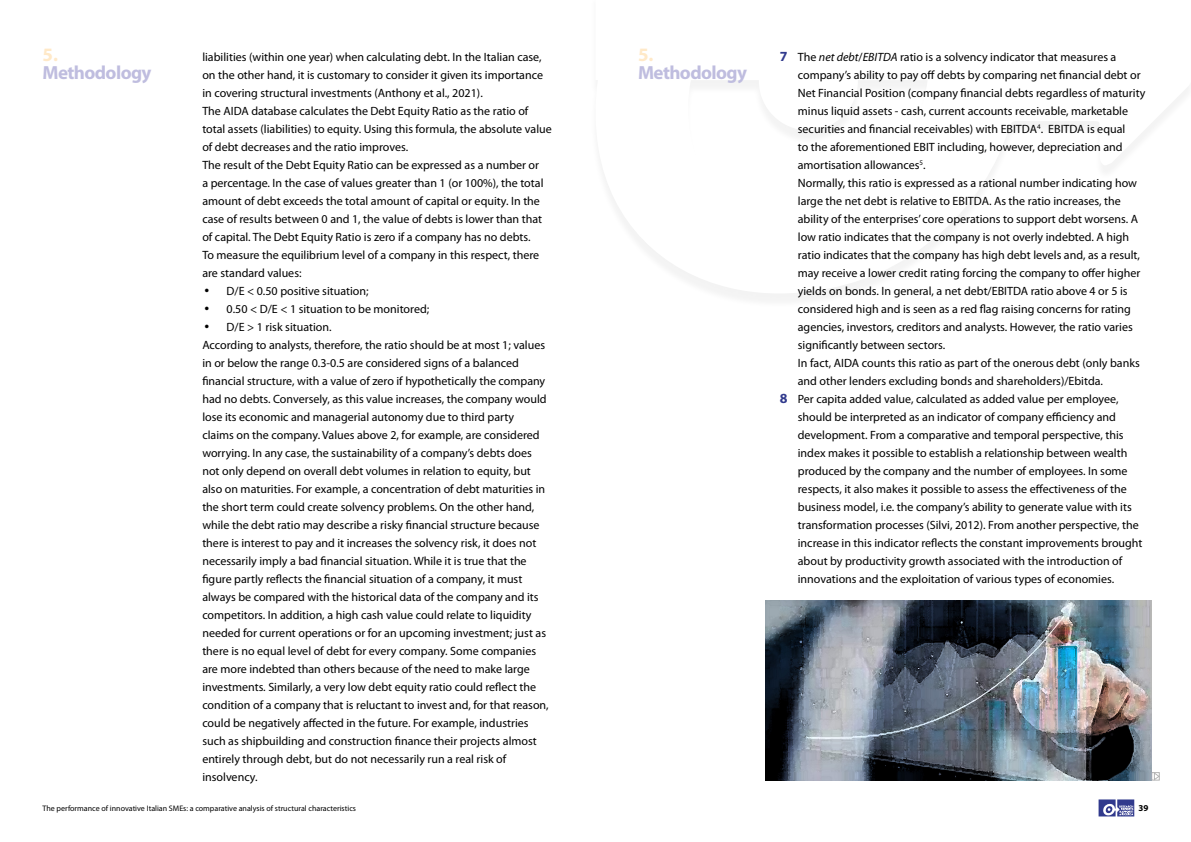
<style>
.page{position:relative;width:1191px;height:842px;background:#fff}
.page>*{position:absolute;margin:0;border:0;box-sizing:border-box;transform-origin:0 0}
.t1{font:700 19px "Myriad Pro";letter-spacing:-.03em;color:#bfbddf}
.t2{font:700 19px "Myriad Pro";color:#ffe9c8}
.t3{font:12px/18px "Myriad Pro";color:#000}
.t4{font:700 9px "Myriad Pro";color:#000}
.t5{font:8px "Myriad Pro";color:#000}
.s1{font-weight:700;font-size:14px;color:#313a8d}
.s2{font-style:italic}
</style>
<div class="page">
<svg style="left:1098px;top:799px;width:36px;height:17px"></svg>
<svg style="left:1153px;top:772px;width:7px;height:9px"></svg>
<svg style="left:606px;top:80px;width:582px;height:215px"></svg>
<img style="left:765px;top:601px;width:386px;height:180px">
<h1 class="t2" style="left:43px;top:43px;width:17px">5.</h1>
<h1 class="t1" style="left:43px;top:61px;width:111px">Methodology</h1>
<p class="t3" style="left:202px;top:48px;width:351px">liabilities (within one year) when calculating debt. In the Italian case, on the other hand, it is customary to consider it given its importance in covering structural investments (Anthony et al., 2021).<br>The AIDA database calculates the Debt Equity Ratio as the ratio of total assets (liabilities) to equity. Using this formula, the absolute value of debt decreases and the ratio improves.<br>The result of the Debt Equity Ratio can be expressed as a number or<br>a percentage. In the case of values greater than 1 (or 100%), the total amount of debt exceeds the total amount of capital or equity. In the case of results between 0 and 1, the value of debts is lower than that of capital. The Debt Equity Ratio is zero if a company has no debts.<br>To measure the equilibrium level of a company in this respect, there are standard values:</p>
<p class="t3" style="left:204px;top:282px;width:166px">• D/E &lt; 0.50 positive situation;</p>
<p class="t3" style="left:204px;top:300px;width:227px">• 0.50 &lt; D/E &lt; 1 situation to be monitored;</p>
<p class="t3" style="left:202px;top:318px;width:348px">• D/E &gt; 1 risk situation.<br>According to analysts, therefore, the ratio should be at most 1; values in or below the range 0.3-0.5 are considered signs of a balanced financial structure, with a value of zero if hypothetically the company had no debts. Conversely, as this value increases, the company would lose its economic and managerial autonomy due to third party<br>claims on the company. Values above 2, for example, are considered worrying. In any case, the sustainability of a company’s debts does not only depend on overall debt volumes in relation to equity, but also on maturities. For example, a concentration of debt maturities in the short term could create solvency problems. On the other hand, while the debt ratio may describe a risky financial structure because there is interest to pay and it increases the solvency risk, it does not necessarily imply a bad financial situation. While it is true that the figure partly reflects the financial situation of a company, it must always be compared with the historical data of the company and its competitors. In addition, a high cash value could relate to liquidity needed for current operations or for an upcoming investment; just as there is no equal level of debt for every company. Some companies are more indebted than others because of the need to make large investments. Similarly, a very low debt equity ratio could reflect the condition of a company that is reluctant to invest and, for that reason, could be negatively affected in the future. For example, industries such as shipbuilding and construction finance their projects almost entirely through debt, but do not necessarily run a real risk of insolvency.</p>
<h1 class="t2" style="left:638px;top:43px;width:17px">5.</h1>
<h1 class="t1" style="left:638px;top:61px;width:111px">Methodology</h1>
<p class="t3" style="left:780px;top:48px;width:338px"><span class="s1">7</span> The <span class="s2">net debt</span>/<span class="s2">EBITDA</span> ratio is a solvency indicator that measures a</p>
<p class="t3" style="left:798px;top:66px;width:344px">company’s ability to pay off debts by comparing net financial debt or</p>
<p class="t3" style="left:798px;top:84px;width:349px">Net Financial Position (company financial debts regardless of maturity</p>
<p class="t3" style="left:798px;top:102px;width:332px">minus liquid assets - cash, current accounts receivable, marketable</p>
<p class="t3" style="left:798px;top:120px;width:329px">securities and financial receivables) with EBITDA<sup>4</sup>. EBITDA is equal</p>
<p class="t3" style="left:798px;top:138px;width:326px">to the aforementioned EBIT including, however, depreciation and</p>
<p class="t3" style="left:798px;top:156px;width:129px">amortisation allowances<sup>5</sup>.</p>
<p class="t3" style="left:798px;top:174px;width:341px">Normally, this ratio is expressed as a rational number indicating how</p>
<p class="t3" style="left:798px;top:192px;width:324px">large the net debt is relative to EBITDA. As the ratio increases, the</p>
<p class="t3" style="left:798px;top:210px;width:342px">ability of the enterprises’ core operations to support debt worsens. A</p>
<p class="t3" style="left:798px;top:228px;width:333px">low ratio indicates that the company is not overly indebted. A high</p>
<p class="t3" style="left:798px;top:246px;width:344px">ratio indicates that the company has high debt levels and, as a result,</p>
<p class="t3" style="left:798px;top:264px;width:344px">may receive a lower credit rating forcing the company to offer higher</p>
<p class="t3" style="left:798px;top:282px;width:331px">yields on bonds. In general, a net debt/EBITDA ratio above 4 or 5 is</p>
<p class="t3" style="left:798px;top:300px;width:334px">considered high and is seen as a red flag raising concerns for rating</p>
<p class="t3" style="left:798px;top:318px;width:336px">agencies, investors, creditors and analysts. However, the ratio varies</p>
<p class="t3" style="left:798px;top:336px;width:149px">significantly between sectors.</p>
<p class="t3" style="left:798px;top:354px;width:343px">In fact, AIDA counts this ratio as part of the onerous debt (only banks</p>
<p class="t3" style="left:798px;top:372px;width:307px">and other lenders excluding bonds and shareholders)/Ebitda.</p>
<p class="t3" style="left:780px;top:390px;width:340px"><span class="s1">8</span> Per capita added value, calculated as added value per employee,</p>
<p class="t3" style="left:798px;top:408px;width:319px">should be interpreted as an indicator of company efficiency and</p>
<p class="t3" style="left:798px;top:426px;width:327px">development. From a comparative and temporal perspective, this</p>
<p class="t3" style="left:798px;top:444px;width:331px">index makes it possible to establish a relationship between wealth</p>
<p class="t3" style="left:798px;top:462px;width:331px">produced by the company and the number of employees. In some</p>
<p class="t3" style="left:798px;top:480px;width:330px">respects, it also makes it possible to assess the effectiveness of the</p>
<p class="t3" style="left:798px;top:498px;width:335px">business model, i.e. the company’s ability to generate value with its</p>
<p class="t3" style="left:798px;top:516px;width:342px">transformation processes (Silvi, 2012). From another perspective, the</p>
<p class="t3" style="left:798px;top:534px;width:346px">increase in this indicator reflects the constant improvements brought</p>
<p class="t3" style="left:798px;top:552px;width:326px">about by productivity growth associated with the introduction of</p>
<p class="t3" style="left:798px;top:570px;width:318px">innovations and the exploitation of various types of economies.</p>
<p class="t5" style="left:43px;top:804px;width:315px">The performance of innovative Italian SMEs: a comparative analysis of structural characteristics</p>
<p class="t4" style="left:1138px;top:803px;width:11px">39</p>
</div>
